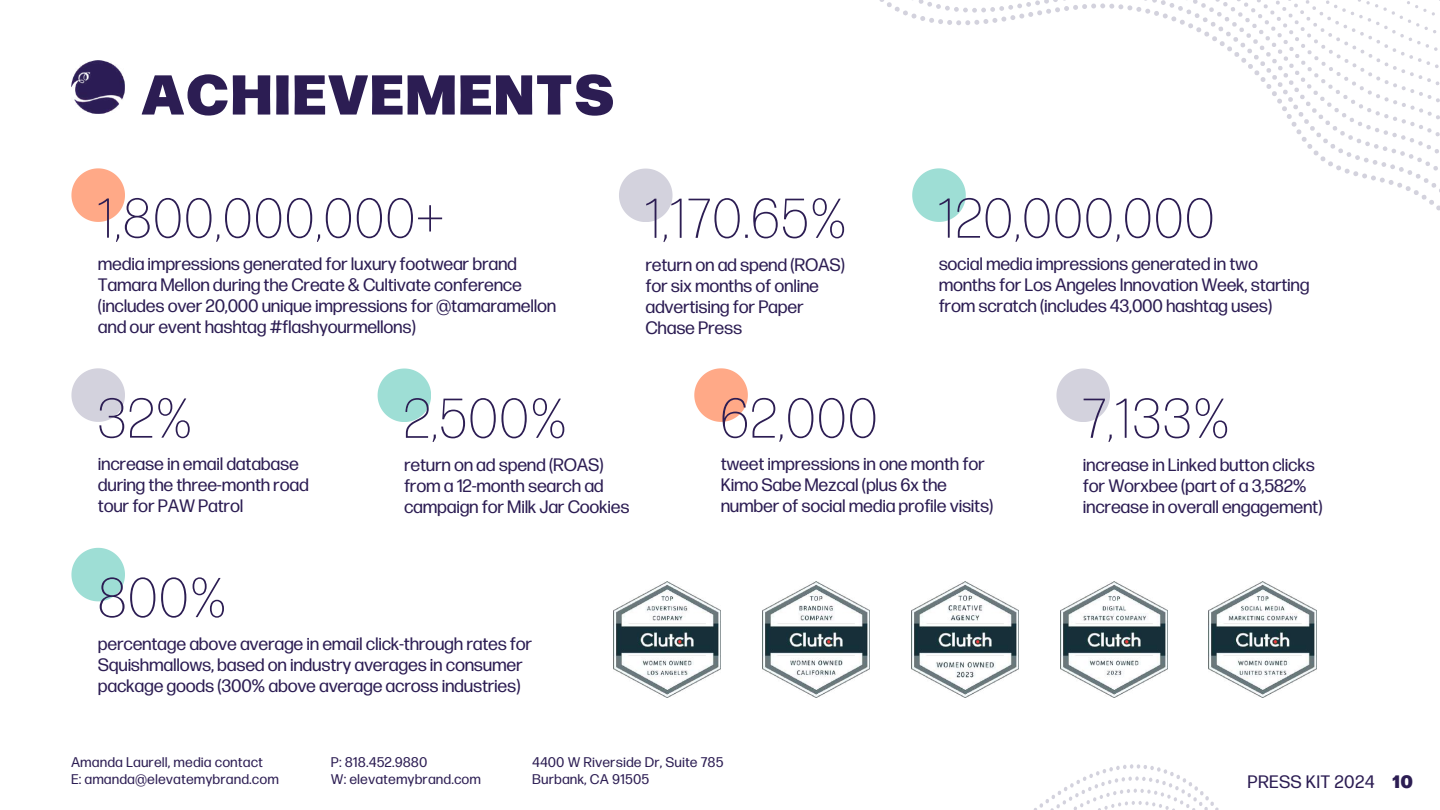
<style>
.page{position:relative;width:1440px;height:810px;background:#fff}
.page>*{position:absolute;margin:0;border:0;box-sizing:border-box;transform-origin:0 0}
.t1{font:200 56px "Forma DJR Display";letter-spacing:.05em;color:#2c1d53}
.t2{font:900 56px "Forma DJR Display";letter-spacing:.05em;color:#2c1d53}
.t3{font:18px/21px "Forma DJR Display";letter-spacing:.02em;color:#2c1d53}
.t4{font:18px "Forma DJR Display";letter-spacing:.05em;color:#2c1d53}
.t5{font:900 18px "Forma DJR Display";color:#2c1d53}
.t6{font:14px/16.5px "Forma DJR Display";letter-spacing:.05em;color:#2c1d53}
</style>
<div class="page">
<img style="left:71px;top:61px;width:54px;height:53px">
<img style="left:613px;top:581px;width:108px;height:117px">
<img style="left:762px;top:581px;width:107px;height:117px">
<img style="left:911px;top:581px;width:107px;height:117px">
<img style="left:1209px;top:581px;width:107px;height:117px">
<img style="left:1060px;top:581px;width:107px;height:117px">
<svg style="left:71px;top:168px;width:54px;height:54px"></svg>
<svg style="left:619px;top:169px;width:53px;height:53px"></svg>
<svg style="left:694px;top:368px;width:54px;height:54px"></svg>
<svg style="left:71px;top:368px;width:54px;height:54px"></svg>
<svg style="left:378px;top:369px;width:53px;height:53px"></svg>
<svg style="left:1056px;top:369px;width:54px;height:53px"></svg>
<svg style="left:71px;top:548px;width:54px;height:53px"></svg>
<svg style="left:915px;top:0;width:525px;height:216px"></svg>
<svg style="left:922px;top:0;width:518px;height:203px"></svg>
<svg style="left:929px;top:0;width:511px;height:189px"></svg>
<svg style="left:936px;top:0;width:504px;height:175px"></svg>
<svg style="left:943px;top:0;width:497px;height:162px"></svg>
<svg style="left:950px;top:0;width:490px;height:144px"></svg>
<svg style="left:958px;top:0;width:482px;height:130px"></svg>
<svg style="left:965px;top:0;width:475px;height:116px"></svg>
<svg style="left:972px;top:0;width:468px;height:102px"></svg>
<svg style="left:979px;top:0;width:461px;height:92px"></svg>
<svg style="left:1033px;top:764px;width:186px;height:46px"></svg>
<h1 class="t2" style="left:142px;top:64px;width:473px">ACHIEVEMENTS</h1>
<h1 class="t1" style="left:98px;top:187px;width:346px">1,800,000,000+</h1>
<h1 class="t1" style="left:646px;top:187px;width:202px">1,170.65%</h1>
<p class="t3" style="left:98px;top:255px;width:459px">media impressions generated for luxury footwear brand Tamara Mellon during the Create &amp; Cultivate conference (includes over 20,000 unique impressions for @tamaramellon and our event hashtag #flashyourmellons)</p>
<p class="t3" style="left:646px;top:255px;width:200px">return on ad spend (ROAS) for six months of online advertising for Paper<br>Chase Press</p>
<h1 class="t1" style="left:939px;top:187px;width:276px">120,000,000</h1>
<p class="t3" style="left:939px;top:255px;width:372px">social media impressions generated in two months for Los Angeles Innovation Week, starting from scratch (includes 43,000 hashtag uses)</p>
<h1 class="t1" style="left:98px;top:387px;width:95px">32%</h1>
<h1 class="t1" style="left:721px;top:387px;width:157px">62,000</h1>
<h1 class="t1" style="left:404px;top:387px;width:163px">2,500%</h1>
<h1 class="t1" style="left:1083px;top:387px;width:147px">7,133%</h1>
<p class="t3" style="left:98px;top:455px;width:212px">increase in email database during the three-month road tour for PAW Patrol</p>
<h1 class="t1" style="left:98px;top:567px;width:129px">800%</h1>
<p class="t3" style="left:404px;top:455px;width:226px">return on ad spend (ROAS) from a 12-month search ad campaign for Milk Jar Cookies</p>
<p class="t3" style="left:1083px;top:455px;width:240px">increase in Linked button clicks for Worxbee (part of a 3,582% increase in overall engagement)</p>
<p class="t3" style="left:721px;top:455px;width:273px">tweet impressions in one month for<br>Kimo Sabe Mezcal (plus 6x the number of social media profile visits)</p>
<p class="t3" style="left:98px;top:634px;width:435px">percentage above average in email click-through rates for<br>Squishmallows, based on industry averages in consumer package goods (300% above average across industries)</p>
<p class="t6" style="left:71px;top:755px;width:209px">Amanda Laurell, media contact<br>E: amanda@elevatemybrand.com</p>
<p class="t6" style="left:331px;top:755px;width:151px">P: 818.452.9880<br>W: elevatemybrand.com</p>
<p class="t6" style="left:533px;top:755px;width:192px">4400 W Riverside Dr, Suite 785<br>Burbank, CA 91505</p>
<p class="t4" style="left:1248px;top:772px;width:128px">PRESS KIT 2024</p>
<p class="t5" style="left:1393px;top:772px;width:22px">10</p>
</div>
